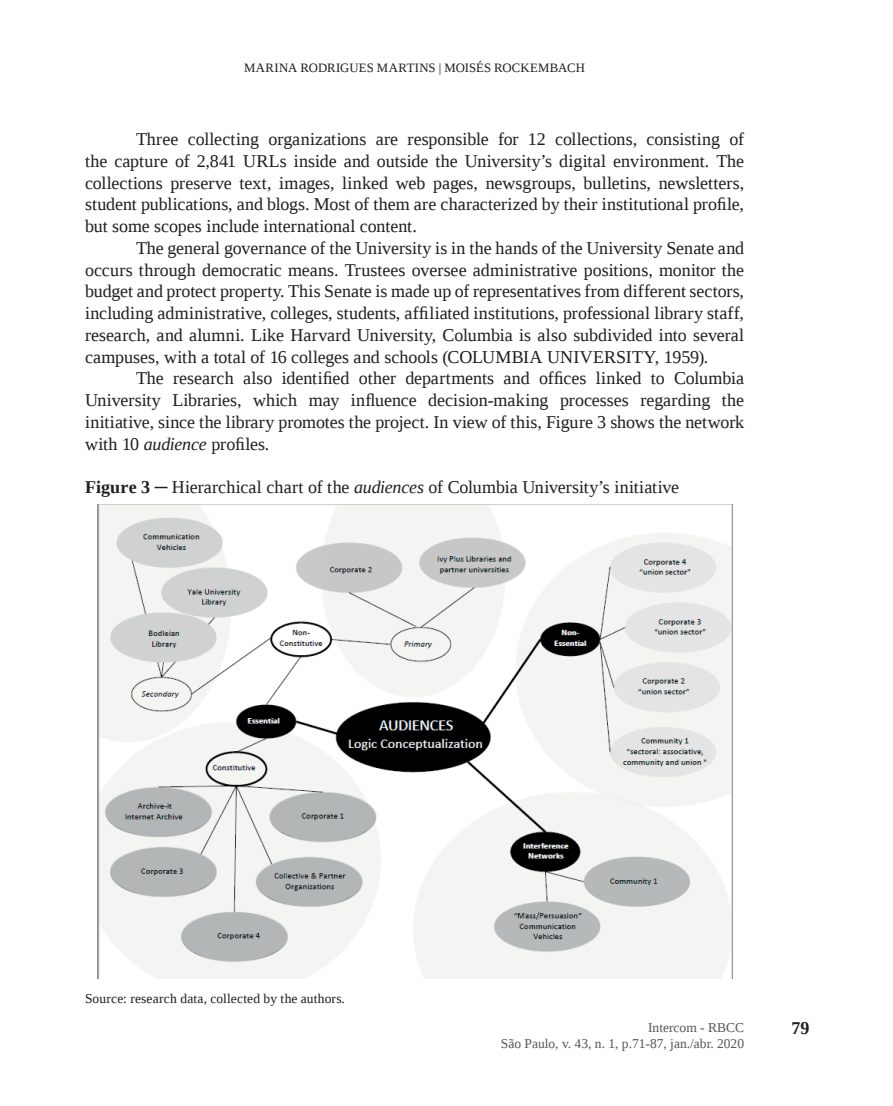
<style>
.page{position:relative;width:893px;height:1106px;background:#fff}
.page>*{position:absolute;margin:0;border:0;box-sizing:border-box;transform-origin:0 0}
.t1{font:18px/21.8px "Liberation Serif";letter-spacing:-.005em;color:#231f20;text-align:justify}
.t2{font:700 18px "Liberation Serif";color:#231f20}
.t3{font:13.5px/16.2px "Liberation Serif";color:#57585a;text-align:right}
.t4{font:13.5px "Liberation Serif";letter-spacing:.01em;color:#231f20}
.t5{font:12.75px "Liberation Serif";letter-spacing:.005em;color:#231f20}
.s1{font-style:italic}
.s2{font-weight:700}
</style>
<div class="page">
<img style="left:97px;top:504px;width:635px;height:474px">
<p class="t5" style="left:244px;top:60px;width:342px">MARINA RODRIGUES MARTINS | MOISÉS ROCKEMBACH</p>
<p class="t1" style="left:85px;top:128px;width:661px;text-indent:51px">Three collecting organizations are responsible for 12 collections, consisting of the capture of 2,841 URLs inside and outside the University’s digital environment. The collections preserve text, images, linked web pages, newsgroups, bulletins, newsletters, student publications, and blogs. Most of them are characterized by their institutional profile, but some scopes include international content.</p>
<p class="t1" style="left:85px;top:237px;width:661px;text-indent:51px">The general governance of the University is in the hands of the University Senate and occurs through democratic means. Trustees oversee administrative positions, monitor the budget and protect property. This Senate is made up of representatives from different sectors, including administrative, colleges, students, affiliated institutions, professional library staff, research, and alumni. Like Harvard University, Columbia is also subdivided into several campuses, with a total of 16 colleges and schools (COLUMBIA UNIVERSITY, 1959).</p>
<p class="t1" style="left:85px;top:367px;width:661px;text-indent:51px">The research also identified other departments and offices linked to Columbia University Libraries, which may influence decision-making processes regarding the initiative, since the library promotes the project. In view of this, Figure 3 shows the network with 10 <span class="s1">audience</span> profiles.</p>
<p class="t1" style="left:85px;top:476px;width:596px"><span class="s2">Figure 3</span> ─ Hierarchical chart of the <span class="s1">audiences</span> of Columbia University’s initiative</p>
<p class="t4" style="left:85px;top:990px;width:261px">Source: research data, collected by the authors.</p>
<p class="t3" style="left:501px;top:1018px;width:245px">Intercom - RBCC<br>São Paulo, v. 43, n. 1, p.71-87, jan./abr. 2020</p>
<p class="t2" style="left:791px;top:1016px;width:19px">79</p>
</div>
